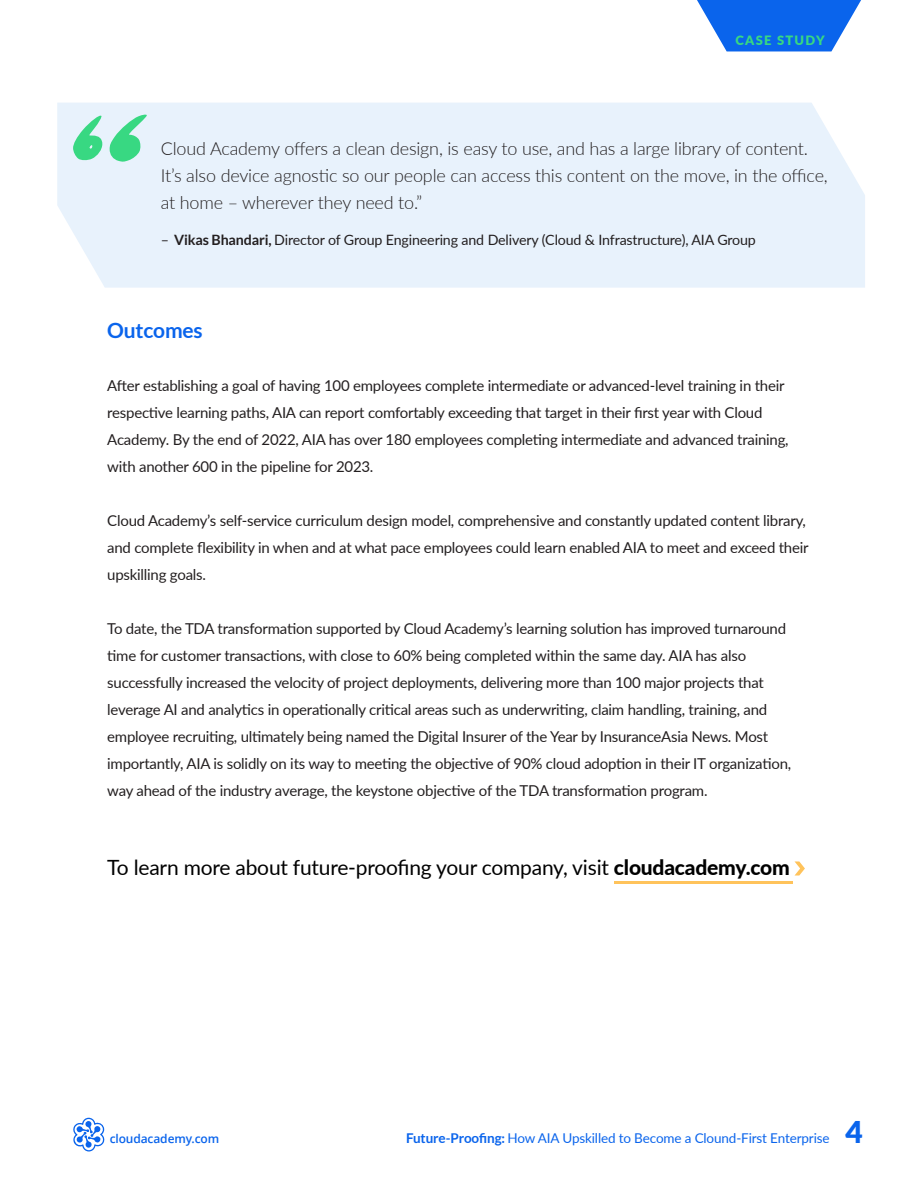
<style>
.page{position:relative;width:918px;height:1188px;background:#fff}
.page>*{position:absolute;margin:0;border:0;box-sizing:border-box;transform-origin:0 0}
.t1{font:900 30px "Lato";color:#0a64ec}
.t2{font:21px "Lato";letter-spacing:-.01em;color:#000}
.t3{font:700 21px "Lato";letter-spacing:-.01em;color:#0a64ec}
.t4{font:300 18px/27px "Lato";letter-spacing:-.01em;color:#231f20}
.t5{font:15px/27px "Lato";letter-spacing:-.015em;color:#231f20}
.t6{font:14.25px "Lato";letter-spacing:-.01em;color:#231f20}
.t7{font:13.5px "Lato";letter-spacing:-.01em;color:#0a64ec}
.t8{font:900 12.9px "Lato";letter-spacing:.1em;color:#38d882}
.t9{font:600 12px "Open Sans";letter-spacing:-.01em;color:#0a64ec}
.s1{font-weight:700}
.s2{font-weight:800}
</style>
<div class="page">
<svg style="left:697px;top:0;width:164px;height:51px"></svg>
<svg style="left:795px;top:861px;width:10px;height:15px"></svg>
<hr style="left:614px;top:881px;width:178px;height:3px;background:#ffc35b">
<div style="left:57px;top:103px;width:808px;height:185px;background:#e8f2fc"></div>
<svg style="left:73px;top:114px;width:75px;height:48px;background:#97e6c4"></svg>
<svg style="left:73px;top:1117px;width:32px;height:35px"></svg>
<p class="t8" style="left:736px;top:30px;width:91px">CASE STUDY</p>
<p class="t4" style="left:161px;top:134px;width:669px">Cloud Academy offers a clean design, is easy to use, and has a large library of content.<br>It’s also device agnostic so our people can access this content on the move, in the office, at home – wherever they need to.”</p>
<p class="t6" style="left:161px;top:230px;width:597px">– <span class="s1">Vikas Bhandari,</span> Director of Group Engineering and Delivery (Cloud &amp; Infrastructure), AIA Group</p>
<h2 class="t3" style="left:107px;top:319px;width:97px">Outcomes</h2>
<p class="t5" style="left:107px;top:371px;width:683px">After establishing a goal of having 100 employees complete intermediate or advanced-level training in their respective learning paths, AIA can report comfortably exceeding that target in their first year with Cloud Academy. By the end of 2022, AIA has over 180 employees completing intermediate and advanced training, with another 600 in the pipeline for 2023.</p>
<p class="t5" style="left:107px;top:506px;width:703px">Cloud Academy’s self-service curriculum design model, comprehensive and constantly updated content library, and complete flexibility in when and at what pace employees could learn enabled AIA to meet and exceed their upskilling goals.</p>
<p class="t5" style="left:107px;top:614px;width:685px">To date, the TDA transformation supported by Cloud Academy’s learning solution has improved turnaround time for customer transactions, with close to 60% being completed within the same day. AIA has also successfully increased the velocity of project deployments, delivering more than 100 major projects that leverage AI and analytics in operationally critical areas such as underwriting, claim handling, training, and employee recruiting, ultimately being named the Digital Insurer of the Year by InsuranceAsia News. Most importantly, AIA is solidly on its way to meeting the objective of 90% cloud adoption in their IT organization, way ahead of the industry average, the keystone objective of the TDA transformation program.</p>
<h2 class="t2" style="left:107px;top:852px;width:684px">To learn more about future-proofing your company, visit <span class="s2">cloudacademy.com</span></h2>
<p class="t9" style="left:110px;top:1131px;width:111px">cloudacademy.com</p>
<p class="t7" style="left:406px;top:1129px;width:425px"><span class="s1">Future-Proofing:</span> How AIA Upskilled to Become a Clound-First Enterprise</p>
<h1 class="t1" style="left:845px;top:1110px;width:19px">4</h1>
</div>
